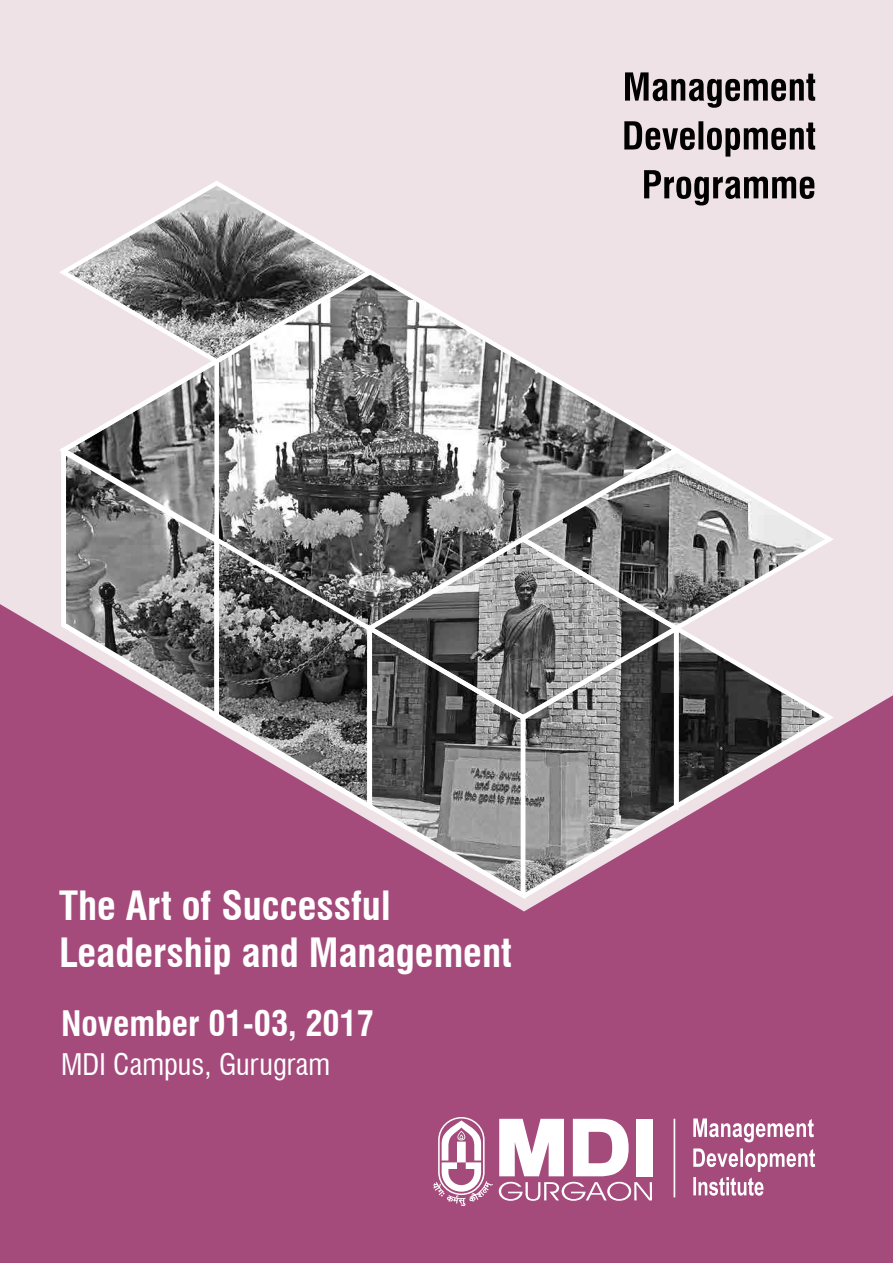
<style>
.page{position:relative;width:893px;height:1263px;background:#eee2e7}
.page>*{position:absolute;margin:0;border:0;box-sizing:border-box;transform-origin:0 0}
.t1{font:700 condensed 39.45px/47.2px "Swiss 721 BT";color:#fff}
.t2{font:700 condensed 34.35px "Swiss 721 BT";color:#fff}
.t3{font:condensed 29.1px "Swiss 721 BT";color:#fff}
</style>
<div class="page">
<svg style="left:219px;top:272px;width:458px;height:260px"></svg>
<div style="left:0;top:604px;width:893px;height:659px;background:#a44b7c"></div>
<svg style="left:518px;top:448px;width:316px;height:172px"></svg>
<svg style="left:527px;top:620px;width:311px;height:281px;background:#927685"></svg>
<svg style="left:59px;top:181px;width:315px;height:183px"></svg>
<svg style="left:59px;top:357px;width:160px;height:364px"></svg>
<svg style="left:212px;top:532px;width:315px;height:371px;background:#806c77"></svg>
<svg style="left:625px;top:72px;width:190px;height:36px"></svg>
<svg style="left:624px;top:121px;width:191px;height:36px"></svg>
<svg style="left:644px;top:170px;width:170px;height:35px"></svg>
<svg style="left:499px;top:1119px;width:65px;height:57px;background:#efdfe8"></svg>
<svg style="left:573px;top:1119px;width:56px;height:57px;background:#e3c8d7"></svg>
<div style="left:636px;top:1119px;width:16px;height:57px;background:#fff"></div>
<svg style="left:499px;top:1182px;width:153px;height:19px;background:#bd7da0"></svg>
<svg style="left:693px;top:1118px;width:121px;height:24px;background:#c287a8"></svg>
<svg style="left:693px;top:1148px;width:122px;height:48px;background:#bb789d"></svg>
<svg style="left:433px;top:1117px;width:60px;height:89px;background:#c48aaa"></svg>
<hr style="left:674px;top:1119px;width:1px;height:78px;background:#fff">
<img style="left:68px;top:186px;width:297px;height:173px">
<p class="t1" style="left:59px;top:882px;width:454px">The Art of Successful<br>Leadership and Management</p>
<p class="t2" style="left:61px;top:1003px;width:315px">November 01-03, 2017</p>
<p class="t3" style="left:61px;top:1047px;width:270px">MDI Campus, Gurugram</p>
</div>
